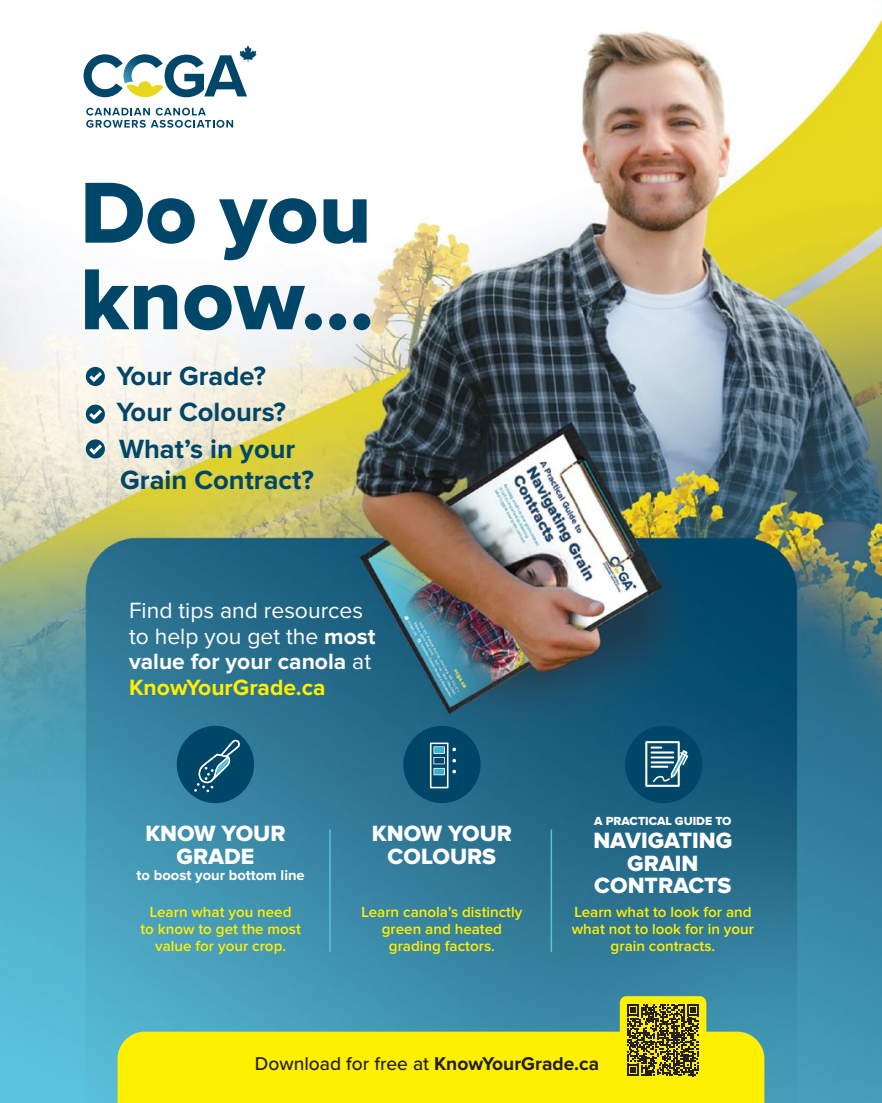
<style>
.page{position:relative;width:882px;height:1103px;background:#fff}
.page>*{position:absolute;margin:0;border:0;box-sizing:border-box;transform-origin:0 0}
.t1{font:89.6px/86.6px "Proxima Nova Extrabld";color:#004668}
.t2{font:700 27.3px/36.4px "Proxima Nova";color:#004668}
.t3{font:22.93px/25.6px "Proxima Nova";color:#fff}
.t4{font:22.93px/22.9px "Proxima Nova Extrabld";color:#fff;text-align:center}
.t5{font:500 19.25px "Proxima Nova";color:#231f20}
.t6{font:600 15.22px/16.8px "Proxima Nova";color:#ffef00;text-align:center}
.t7{font:700 14.7px "Proxima Nova";color:#fff}
.t8{font:12.08px "Proxima Nova Extrabld";color:#fff}
.s1{font-weight:700}
.s2{font-weight:700;color:#ffef00}
</style>
<div class="page">
<img style="left:0;top:9px;width:882px;height:1093px">
<div style="left:118px;top:1031px;width:646px;height:71px;background:#ffef00"></div>
<hr style="left:329px;top:829px;width:2px;height:122px;background:#5bc3de">
<hr style="left:551px;top:829px;width:1px;height:122px;background:#5bc3de">
<div style="left:403px;top:725px;width:78px;height:78px;background:#004668;border-radius:50%"></div>
<svg style="left:430px;top:742px;width:26px;height:46px"></svg>
<div style="left:625px;top:725px;width:77px;height:78px;background:#004668;border-radius:50%"></div>
<svg style="left:645px;top:741px;width:43px;height:45px"></svg>
<div style="left:620px;top:996px;width:86px;height:87px;background:#ffef00;border-radius:7px"></div>
<svg style="left:627px;top:1004px;width:72px;height:72px"></svg>
<div style="left:86px;top:367px;width:19px;height:19px;background:#004668;border-radius:50%"></div>
<svg style="left:89px;top:372px;width:13px;height:10px"></svg>
<div style="left:86px;top:404px;width:19px;height:19px;background:#004668;border-radius:50%"></div>
<svg style="left:89px;top:409px;width:13px;height:11px"></svg>
<div style="left:86px;top:439px;width:19px;height:19px;background:#004668;border-radius:50%"></div>
<svg style="left:89px;top:444px;width:13px;height:10px"></svg>
<div style="left:177px;top:725px;width:77px;height:78px;background:#004668;border-radius:50%"></div>
<svg style="left:194px;top:739px;width:46px;height:53px"></svg>
<svg style="left:86px;top:108px;width:147px;height:20px"></svg>
<svg style="left:84px;top:46px;width:172px;height:51px"></svg>
<h1 class="t1" style="left:80px;top:173px;width:295px">Do you know...</h1>
<h2 class="t2" style="left:116px;top:359px;width:180px">Your Grade?<br>Your Colours?<br>What’s in your</h2>
<h2 class="t2" style="left:120px;top:463px;width:195px">Grain Contract?</h2>
<h3 class="t3" style="left:129px;top:598px;width:248px">Find tips and resources to help you get the <span class="s1">most value for your canola</span> at<br><span class="s2">KnowYourGrade.ca</span></h3>
<h3 class="t4" style="left:145px;top:823px;width:142px">KNOW YOUR<br>GRADE</h3>
<p class="t7" style="left:137px;top:868px;width:170px">to boost your bottom line</p>
<p class="t6" style="left:140px;top:904px;width:162px">Learn what you need<br>to know to get the most value for your crop.</p>
<h3 class="t4" style="left:372px;top:823px;width:142px">KNOW YOUR<br>COLOURS</h3>
<p class="t6" style="left:361px;top:904px;width:163px">Learn canola’s distinctly green and heated grading factors.</p>
<p class="t8" style="left:594px;top:815px;width:139px">A PRACTICAL GUIDE TO</p>
<h3 class="t4" style="left:593px;top:829px;width:141px">NAVIGATING<br>GRAIN<br>CONTRACTS</h3>
<p class="t6" style="left:572px;top:904px;width:184px">Learn what to look for and what not to look for in your grain contracts.</p>
<p class="t5" style="left:255px;top:1048px;width:346px">Download for free at <span class="s1">KnowYourGrade.ca</span></p>
</div>
